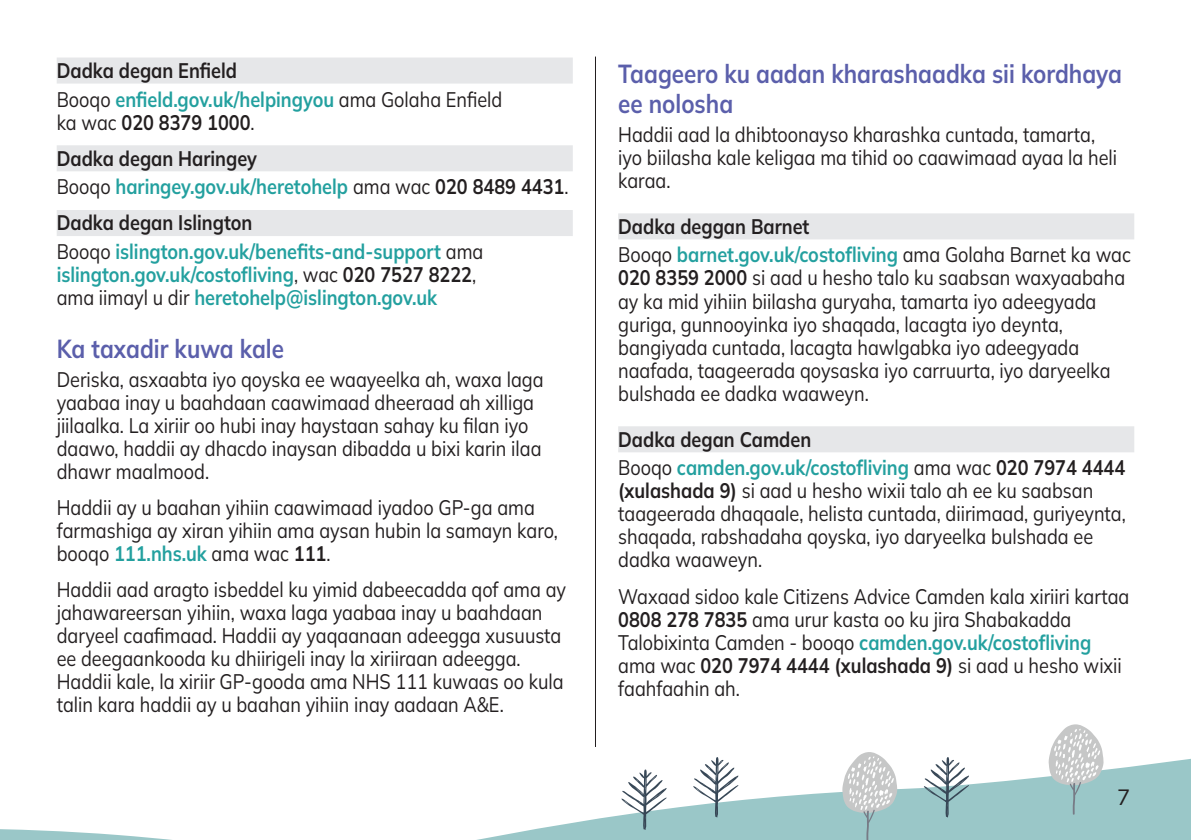
<style>
.page{position:relative;width:1191px;height:840px;background:#fff}
.page>*{position:absolute;margin:0;border:0;box-sizing:border-box;transform-origin:0 0}
.sub{font:700 26px/30px "Mulish";color:#5b5fab;scale:.86 1}
.t1{font:22px "Mulish";color:#231f20}
.body{font:21px/23px "Mulish";color:#231f20;scale:.86 1}
.body-2{font:700 21px/23px "Mulish";color:#23a09f;scale:.86 1}
.bold_rule{font:700 21px "Mulish";color:#231f20;scale:.86 1}
.s1{font-weight:700;color:#23a09f}
.s2{font-weight:700}
.s3{font-weight:400;color:#231f20}
.s4{color:#231f20}
</style>
<div class="page">
<div style="left:57px;top:57px;width:516px;height:26px;background:#e6e7e9"></div>
<div style="left:57px;top:145px;width:516px;height:26px;background:#e6e7e9"></div>
<div style="left:57px;top:210px;width:516px;height:26px;background:#e6e7e9"></div>
<div style="left:618px;top:213px;width:516px;height:26px;background:#e6e7e9"></div>
<div style="left:618px;top:426px;width:516px;height:26px;background:#e6e7e9"></div>
<hr style="left:595px;top:57px;width:1px;height:689px;background:#231f20">
<svg style="left:482px;top:757px;width:709px;height:82px;fill:#9ac7c8"></svg>
<svg style="left:0;top:829px;width:162px;height:10px"></svg>
<svg style="left:693px;top:757px;width:45px;height:60px"></svg>
<svg style="left:1048px;top:724px;width:55px;height:90px"></svg>
<svg style="left:842px;top:752px;width:55px;height:87px"></svg>
<svg style="left:923px;top:757px;width:46px;height:60px"></svg>
<svg style="left:621px;top:768px;width:46px;height:61px"></svg>
<p class="bold_rule" style="left:57px;top:56px;width:211px">Dadka degan Enfield</p>
<p class="body" style="left:57px;top:87px;width:520px">Booqo <span class="s1">enfield.gov.uk/helpingyou</span> ama Golaha Enfield ka wac <span class="s2">020 8379 1000</span>.</p>
<p class="bold_rule" style="left:57px;top:144px;width:234px">Dadka degan Haringey</p>
<p class="body-2" style="left:57px;top:175px;width:596px"><span class="s3">Booqo</span> haringey.gov.uk/heretohelp <span class="s3">ama wac</span> <span class="s4">020 8489 4431</span><span class="s3">.</span></p>
<p class="bold_rule" style="left:57px;top:208px;width:229px">Dadka degan Islington</p>
<p class="body-2" style="left:57px;top:239px;width:497px"><span class="s3">Booqo</span> islington.gov.uk/benefits-and-support <span class="s3">ama </span>islington.gov.uk/costofliving<span class="s3">, wac</span> <span class="s4">020 7527 8222</span><span class="s3">, ama iimayl u dir</span> heretohelp@islington.gov.uk</p>
<p class="sub" style="left:57px;top:333px;width:266px">Ka taxadir kuwa kale</p>
<p class="body" style="left:57px;top:367px;width:567px">Deriska, asxaabta iyo qoyska ee waayeelka ah, waxa laga yaabaa inay u baahdaan caawimaad dheeraad ah xilliga jiilaalka. La xiriir oo hubi inay haystaan sahay ku filan iyo daawo, haddii ay dhacdo inaysan dibadda u bixi karin ilaa dhawr maalmood.</p>
<p class="body" style="left:57px;top:495px;width:584px">Haddii ay u baahan yihiin caawimaad iyadoo GP-ga ama farmashiga ay xiran yihiin ama aysan hubin la samayn karo, booqo <span class="s1">111.nhs.uk</span> ama wac <span class="s2">111</span>.</p>
<p class="body" style="left:57px;top:577px;width:594px">Haddii aad aragto isbeddel ku yimid dabeecadda qof ama ay jahawareersan yihiin, waxa laga yaabaa inay u baahdaan daryeel caafimaad. Haddii ay yaqaanaan adeegga xusuusta ee deegaankooda ku dhiirigeli inay la xiriiraan adeegga.<br>Haddii kale, la xiriir GP-gooda ama NHS 111 kuwaas oo kula talin kara haddii ay u baahan yihiin inay aadaan A&amp;E.</p>
<p class="sub" style="left:618px;top:58px;width:587px">Taageero ku aadan kharashaadka sii kordhaya ee nolosha</p>
<p class="body" style="left:618px;top:122px;width:581px">Haddii aad la dhibtoonayso kharashka cuntada, tamarta, iyo biilasha kale keligaa ma tihid oo caawimaad ayaa la heli karaa.</p>
<p class="bold_rule" style="left:618px;top:212px;width:224px">Dadka deggan Barnet</p>
<p class="body" style="left:618px;top:243px;width:598px">Booqo <span class="s1">barnet.gov.uk/costofliving</span> ama Golaha Barnet ka wac <span class="s2">020 8359 2000</span> si aad u hesho talo ku saabsan waxyaabaha ay ka mid yihiin biilasha guryaha, tamarta iyo adeegyada guriga, gunnooyinka iyo shaqada, lacagta iyo deynta, bangiyada cuntada, lacagta hawlgabka iyo adeegyada naafada, taageerada qoysaska iyo carruurta, iyo daryeelka bulshada ee dadka waaweyn.</p>
<p class="bold_rule" style="left:618px;top:424px;width:226px">Dadka degan Camden</p>
<p class="body" style="left:618px;top:455px;width:592px">Booqo <span class="s1">camden.gov.uk/costofliving</span> ama wac <span class="s2">020 7974 4444 (xulashada 9)</span> si aad u hesho wixii talo ah ee ku saabsan taageerada dhaqaale, helista cuntada, diirimaad, guriyeynta, shaqada, rabshadaha qoyska, iyo daryeelka bulshada ee dadka waaweyn.</p>
<p class="body" style="left:618px;top:583px;width:596px">Waxaad sidoo kale Citizens Advice Camden kala xiriiri kartaa <span class="s2">0808 278 7835</span> ama urur kasta oo ku jira Shabakadda Talobixinta Camden - booqo <span class="s1">camden.gov.uk/costofliving </span>ama wac <span class="s2">020 7974 4444 (xulashada 9)</span> si aad u hesho wixii faahfaahin ah.</p>
<p class="t1" style="left:1117px;top:782px;width:15px">7</p>
</div>
